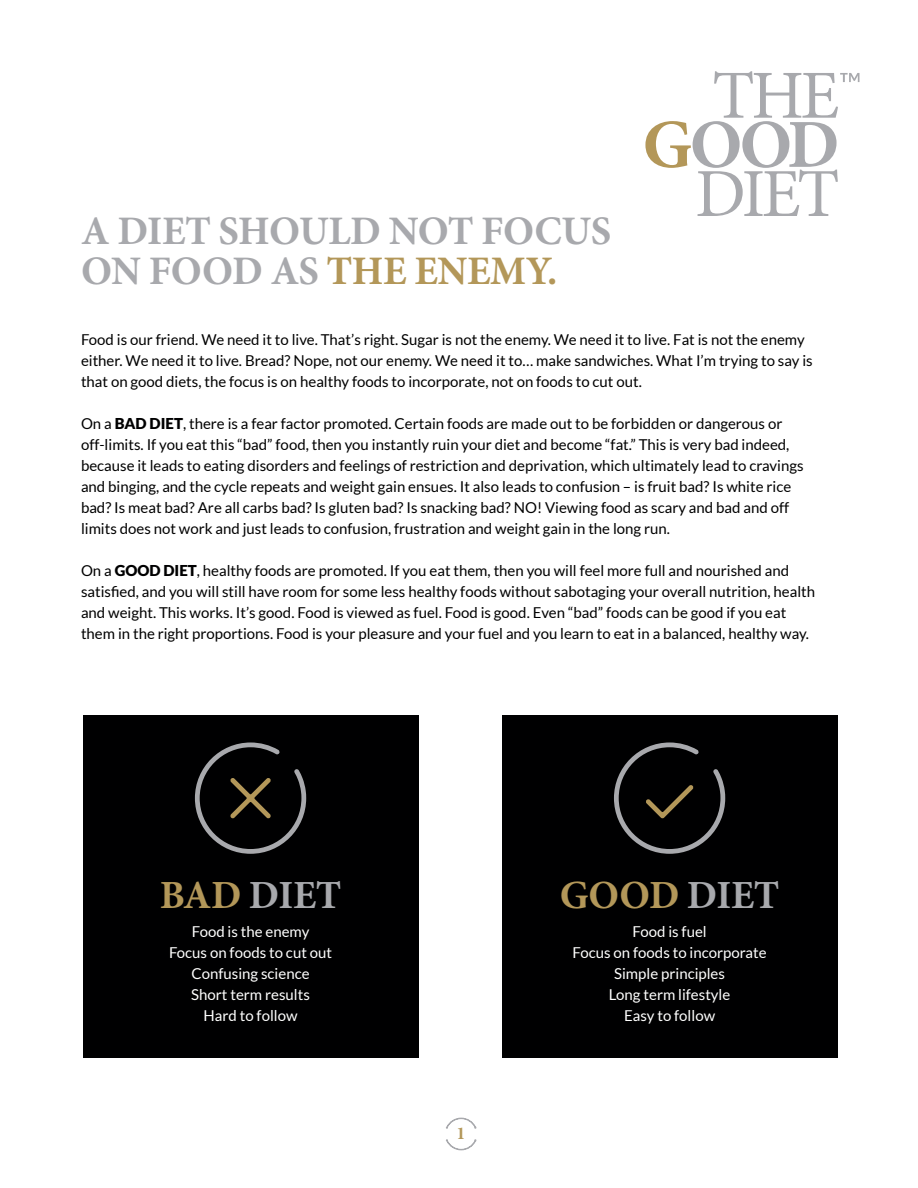
<style>
.page{position:relative;width:918px;height:1188px;background:#fff}
.page>*{position:absolute;margin:0;border:0;box-sizing:border-box;transform-origin:0 0}
.t1{font:700 40.5px/40.5px "Minion Pro";letter-spacing:-.01em;color:#a8a9ad}
.t2{font:700 39.9px "Minion Pro";letter-spacing:-.015em;color:#b39759}
.t3{font:700 39.9px "Minion Pro";letter-spacing:-.015em;color:#a8a9ad}
.t4{font:700 18px "Minion Pro";color:#b39759}
.t5{font:15px/21px "Lato";color:#000001}
.t6{font:15px "Lato";color:#fff}
.s1{color:#b39759}
.s2{font-weight:900}
.s3{color:#a8a9ad}
</style>
<div class="page">
<svg style="left:645px;top:71px;width:215px;height:145px"></svg>
<div style="left:83px;top:716px;width:335px;height:342px;background:#000001"></div>
<div style="left:502px;top:716px;width:336px;height:342px;background:#000001"></div>
<svg style="left:195px;top:743px;width:111px;height:111px"></svg>
<svg style="left:614px;top:743px;width:111px;height:111px"></svg>
<svg style="left:446px;top:1117px;width:31px;height:34px"></svg>
<p class="t1" style="left:81px;top:210px;width:531px">A DIET SHOULD NOT FOCUS<br>ON FOOD AS <span class="s1">THE ENEMY.</span></p>
<p class="t5" style="left:81px;top:329px;width:733px">Food is our friend. We need it to live. That’s right. Sugar is not the enemy. We need it to live. Fat is not the enemy either. We need it to live. Bread? Nope, not our enemy. We need it to… make sandwiches. What I’m trying to say is that on good diets, the focus is on healthy foods to incorporate, not on foods to cut out.</p>
<p class="t5" style="left:81px;top:413px;width:724px">On a <span class="s2">BAD DIET</span>, there is a fear factor promoted. Certain foods are made out to be forbidden or dangerous or off-limits. If you eat this “bad” food, then you instantly ruin your diet and become “fat.” This is very bad indeed, because it leads to eating disorders and feelings of restriction and deprivation, which ultimately lead to cravings and binging, and the cycle repeats and weight gain ensues. It also leads to confusion – is fruit bad? Is white rice bad? Is meat bad? Are all carbs bad? Is gluten bad? Is snacking bad? NO! Viewing food as scary and bad and off limits does not work and just leads to confusion, frustration and weight gain in the long run.</p>
<p class="t5" style="left:81px;top:560px;width:736px">On a <span class="s2">GOOD DIET</span>, healthy foods are promoted. If you eat them, then you will feel more full and nourished and satisfied, and you will still have room for some less healthy foods without sabotaging your overall nutrition, health and weight. This works. It’s good. Food is viewed as fuel. Food is good. Even “bad” foods can be good if you eat them in the right proportions. Food is your pleasure and your fuel and you learn to eat in a balanced, healthy way.</p>
<p class="t3" style="left:160px;top:867px;width:183px"><span class="s1">BAD</span> DIET</p>
<p class="t2" style="left:560px;top:867px;width:221px">GOOD <span class="s3">DIET</span></p>
<p class="t6" style="left:192px;top:923px;width:119px">Food is the enemy</p>
<p class="t6" style="left:169px;top:944px;width:165px">Focus on foods to cut out</p>
<p class="t6" style="left:192px;top:965px;width:120px">Confusing science</p>
<p class="t6" style="left:191px;top:986px;width:120px">Short term results</p>
<p class="t6" style="left:204px;top:1007px;width:96px">Hard to follow</p>
<p class="t4" style="left:457px;top:1120px;width:10px">1</p>
<p class="t6" style="left:632px;top:923px;width:76px">Food is fuel</p>
<p class="t6" style="left:573px;top:944px;width:195px">Focus on foods to incorporate</p>
<p class="t6" style="left:614px;top:965px;width:112px">Simple principles</p>
<p class="t6" style="left:609px;top:986px;width:123px">Long term lifestyle</p>
<p class="t6" style="left:624px;top:1007px;width:93px">Easy to follow</p>
</div>
